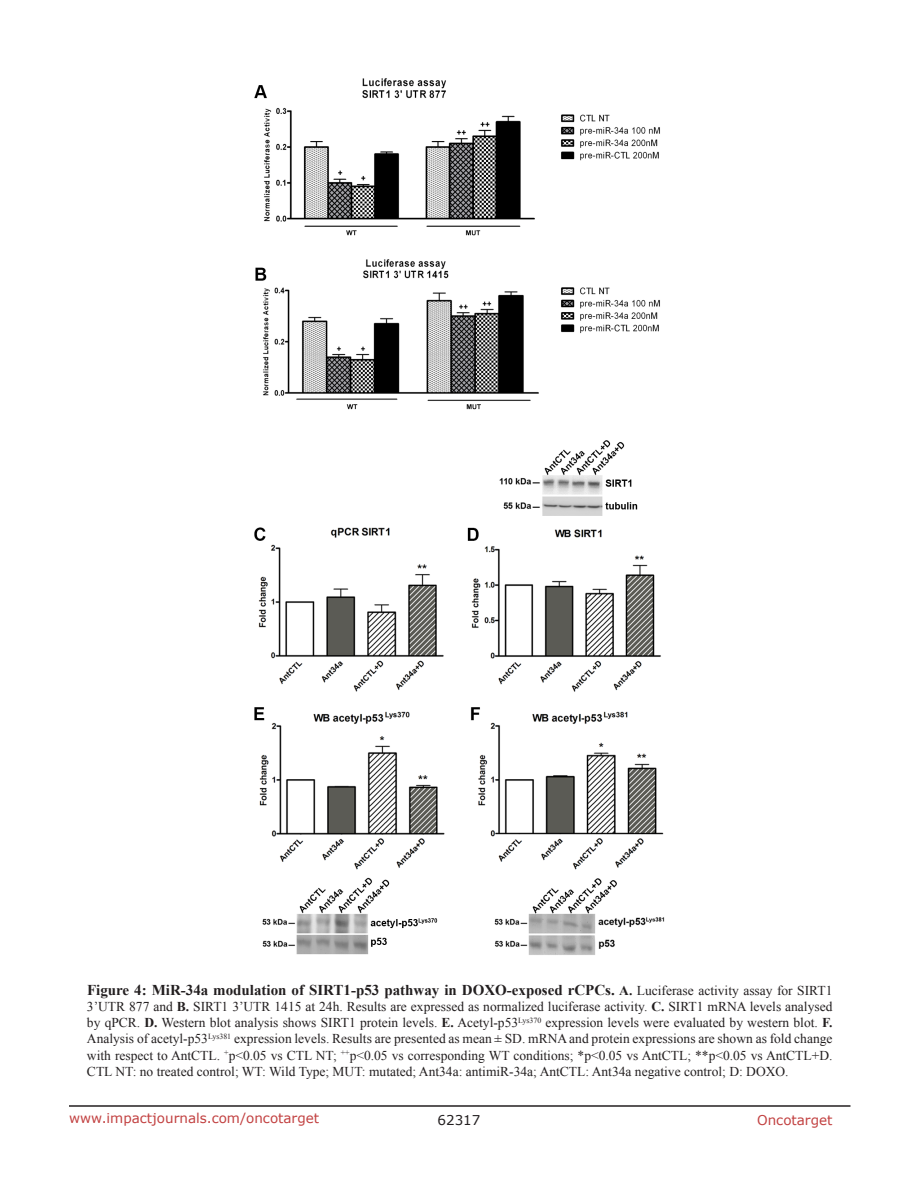
<style>
.page{position:relative;width:918px;height:1188px;background:#fff}
.page>*{position:absolute;margin:0;border:0;box-sizing:border-box;transform-origin:0 0}
.t1{font:700 15px "Times New Roman";color:#231f20}
.t2{font:13.5px/16.2px "Times New Roman";color:#231f20;text-align:justify}
.t3{font:13.5px "Verdana";color:#c24141}
.t4{font:13.5px "Verdana";color:#231f20}
.s1{font-size:13.5px}
.s2{font-weight:400;font-size:13.5px}
.s3{font-weight:700}
</style>
<div class="page">
<hr style="left:69px;top:1105px;width:781px;height:2px;background:#231f20">
<img style="left:254px;top:78px;width:406px;height:332px">
<img style="left:254px;top:440px;width:411px;height:515px">
<p class="t1" style="left:87px;top:979px;width:747px">Figure 4: MiR-34a modulation of SIRT1-p53 pathway in DOXO-exposed rCPCs. <span class="s1">A.</span> <span class="s2">Luciferase activity assay for SIRT1</span></p>
<p class="t2" style="left:87px;top:998px;width:747px">3’UTR 877 and <span class="s3">B.</span> SIRT1 3’UTR 1415 at 24h. Results are expressed as normalized luciferase activity. <span class="s3">C.</span> SIRT1 mRNA levels analysed by qPCR. <span class="s3">D.</span> Western blot analysis shows SIRT1 protein levels. <span class="s3">E.</span> Acetyl-p53<sup>Lys370</sup> expression levels were evaluated by western blot. <span class="s3">F.<br></span>Analysis of acetyl-p53<sup>Lys381</sup> expression levels. Results are presented as mean ± SD. mRNA and protein expressions are shown as fold change with respect to AntCTL. <sup>+</sup>p&lt;0.05 vs CTL NT; <sup>++</sup>p&lt;0.05 vs corresponding WT conditions; *p&lt;0.05 vs AntCTL; **p&lt;0.05 vs AntCTL+D.<br>CTL NT: no treated control; WT: Wild Type; MUT: mutated; Ant34a: antimiR-34a; AntCTL: Ant34a negative control; D: DOXO.</p>
<p class="t3" style="left:69px;top:1109px;width:252px">www.impactjournals.com/oncotarget</p>
<p class="t4" style="left:438px;top:1111px;width:44px">62317</p>
<p class="t3" style="left:757px;top:1111px;width:77px">Oncotarget</p>
</div>
